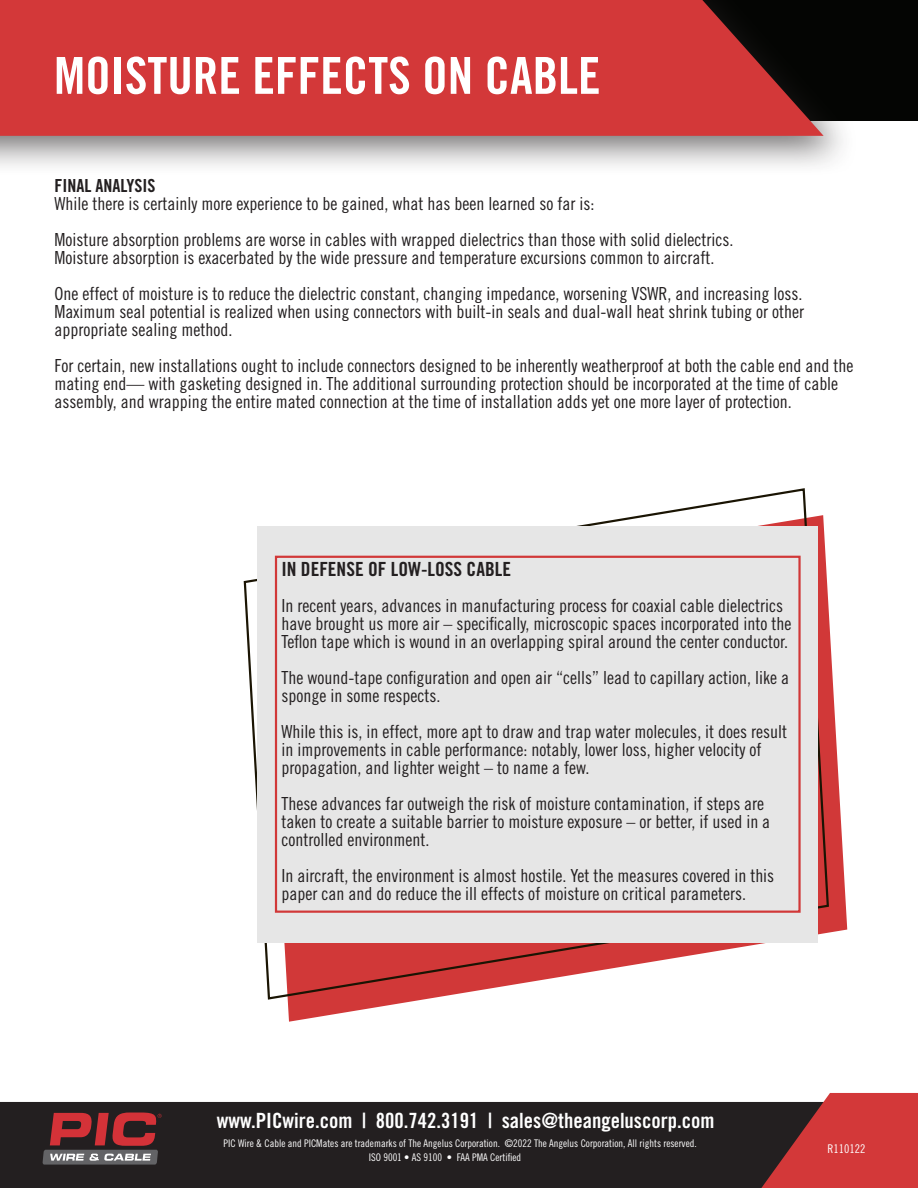
<style>
.page{position:relative;width:918px;height:1188px;background:#fff}
.page>*{position:absolute;margin:0;border:0;box-sizing:border-box;transform-origin:0 0}
.t1{font:51px "Trade Gothic LT Std Bd Cn 20";color:#fff}
.Category_2_no_TOC{font:21px "Trade Gothic LT Std Bd Cn 20";color:#fff}
.t2{font:19.5px "Trade Gothic LT Std Bd Cn 20";color:#231f20}
.t3{font:18px/18px "Trade Gothic LT Std Cn 18";color:#231f20}
.t4{font:18px "Trade Gothic LT Std Bd Cn 20";color:#231f20}
.t5{font:12px "Trade Gothic LT Std Cn 18";color:#fff}
.t6{font:10.5px "Trade Gothic LT Std Cn 18";color:#fff}
</style>
<div class="page">
<div style="left:508px;top:0;width:410px;height:120px;background:#040503"></div>
<div style="left:0;top:0;width:860px;height:177px;background:#231f20;opacity:.64"></div>
<svg style="left:0;top:0;width:824px;height:136px;background:#c43435"></svg>
<div style="left:0;top:1102px;width:761px;height:86px;background:#231f20"></div>
<svg style="left:761px;top:1093px;width:157px;height:95px;background:#b43b3c"></svg>
<svg style="left:43px;top:1113px;width:119px;height:52px;background:#784144"></svg>
<svg style="left:287px;top:634px;width:560px;height:388px"></svg>
<svg style="left:243px;top:488px;width:587px;height:513px"></svg>
<div style="left:257px;top:526px;width:561px;height:416px;background:#e6e6e6"></div>
<div style="left:275px;top:556px;width:526px;height:357px;border:2px solid #d13838"></div>
<p class="t1" style="left:54px;top:45px;width:548px">MOISTURE EFFECTS ON CABLE</p>
<p class="t4" style="left:55px;top:175px;width:102px">FINAL ANALYSIS</p>
<p class="t3" style="left:55px;top:195px;width:541px">While there is certainly more experience to be gained, what has been learned so far is:</p>
<p class="t3" style="left:55px;top:231px;width:680px">Moisture absorption problems are worse in cables with wrapped dielectrics than those with solid dielectrics.</p>
<p class="t3" style="left:55px;top:249px;width:661px">Moisture absorption is exacerbated by the wide pressure and temperature excursions common to aircraft.</p>
<p class="t3" style="left:55px;top:285px;width:749px">One effect of moisture is to reduce the dielectric constant, changing impedance, worsening VSWR, and increasing loss.</p>
<p class="t3" style="left:55px;top:303px;width:751px">Maximum seal potential is realized when using connectors with built-in seals and dual-wall heat shrink tubing or other appropriate sealing method.</p>
<p class="t3" style="left:55px;top:357px;width:800px">For certain, new installations ought to include connectors designed to be inherently weatherproof at both the cable end and the mating end— with gasketing designed in. The additional surrounding protection should be incorporated at the time of cable assembly, and wrapping the entire mated connection at the time of installation adds yet one more layer of protection.</p>
<p class="t2" style="left:281px;top:557px;width:231px">IN DEFENSE OF LOW-LOSS CABLE</p>
<p class="t3" style="left:281px;top:596px;width:512px">In recent years, advances in manufacturing process for coaxial cable dielectrics have brought us more air – specifically, microscopic spaces incorporated into the<br>Teflon tape which is wound in an overlapping spiral around the center conductor.</p>
<p class="t3" style="left:281px;top:668px;width:509px">The wound-tape configuration and open air “cells” lead to capillary action, like a sponge in some respects.</p>
<p class="t3" style="left:281px;top:722px;width:507px">While this is, in effect, more apt to draw and trap water molecules, it does result in improvements in cable performance: notably, lower loss, higher velocity of propagation, and lighter weight – to name a few.</p>
<p class="t3" style="left:281px;top:794px;width:490px">These advances far outweigh the risk of moisture contamination, if steps are taken to create a suitable barrier to moisture exposure – or better, if used in a controlled environment.</p>
<p class="t3" style="left:281px;top:866px;width:494px">In aircraft, the environment is almost hostile. Yet the measures covered in this paper can and do reduce the ill effects of moisture on critical parameters.</p>
<p class="Category_2_no_TOC" style="left:217px;top:1107px;width:499px">www.PICwire.com | 800.742.3191 | sales@theangeluscorp.com</p>
<p class="t6" style="left:224px;top:1137px;width:475px">PIC Wire &amp; Cable and PICMates are trademarks of The Angelus Corporation. ©2022 The Angelus Corporation, All rights reserved.</p>
<p class="t6" style="left:369px;top:1151px;width:154px">ISO 9001 • AS 9100 • FAA PMA Certified</p>
<p class="t5" style="left:828px;top:1141px;width:39px">R110122</p>
</div>
